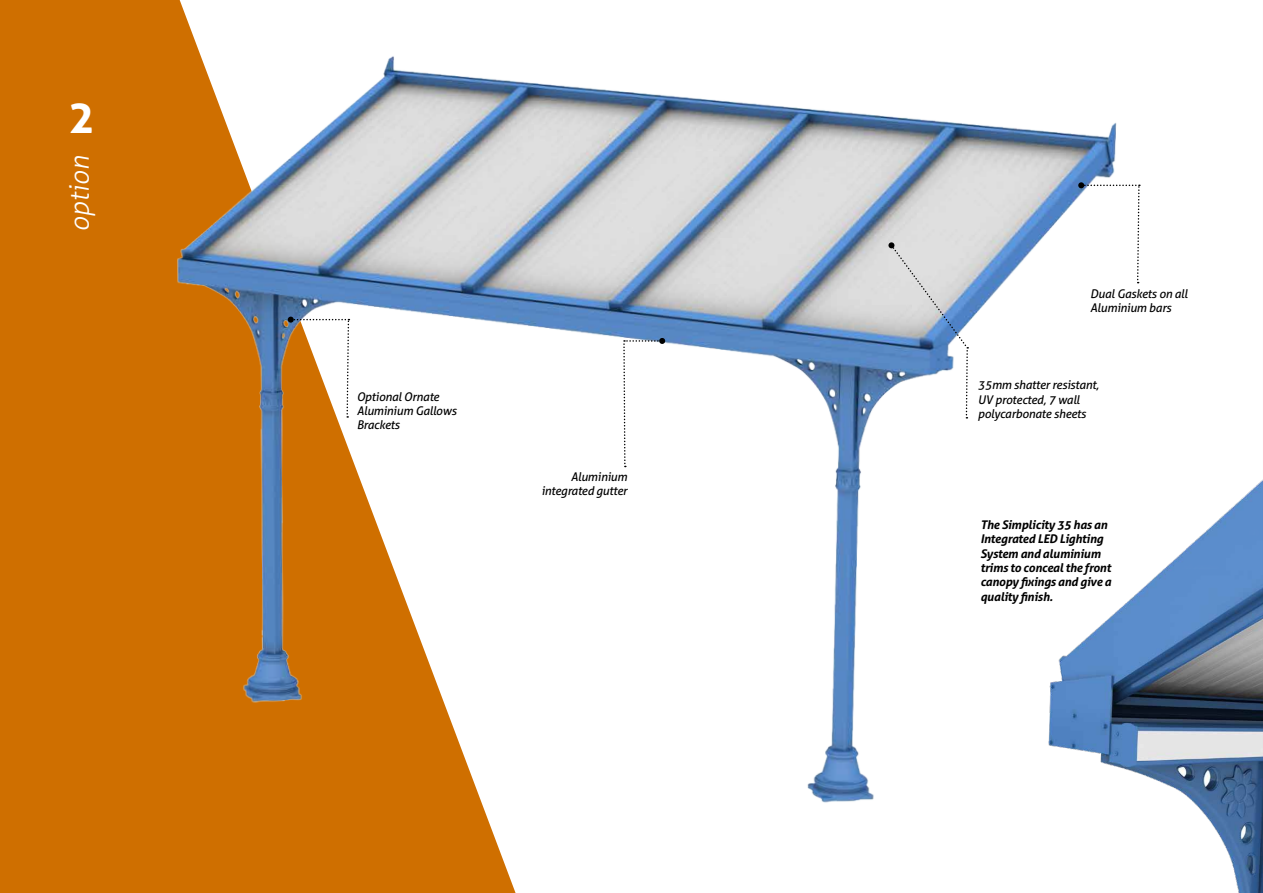
<style>
.page{position:relative;width:1263px;height:893px;background:#fff}
.page>*{position:absolute;margin:0;border:0;box-sizing:border-box;transform-origin:0 0}
.t1{font:700 45px "Aller";color:#fff}
.t2{font:italic 300 27px "Aller";color:#fff}
.t3{font:italic 12px/14.4px "Aller";letter-spacing:-.02em;color:#000}
.t4{font:italic 700 12px/14.4px "Aller";letter-spacing:-.02em;color:#000}
</style>
<div class="page">
<img style="left:1158px;top:480px;width:104px;height:413px">
<svg style="left:1262px;top:479px;width:1px;height:414px"></svg>
<img style="left:9px;top:0;width:1149px;height:893px">
<svg style="left:288px;top:317px;width:62px;height:101px"></svg>
<svg style="left:888px;top:242px;width:81px;height:177px"></svg>
<svg style="left:622px;top:338px;width:43px;height:129px"></svg>
<svg style="left:1078px;top:182px;width:62px;height:101px"></svg>
<h1 class="t1" style="left:68px;top:90px;width:28px">2</h1>
<h2 class="t2" style="left:63px;top:232px;width:78px;rotate:-90deg">option</h2>
<p class="t3" style="left:1090px;top:286px;width:99px">Dual Gaskets on all<br>Aluminium bars</p>
<p class="t3" style="left:357px;top:389px;width:101px">Optional Ornate<br>Aluminium Gallows<br>Brackets</p>
<p class="t3" style="left:978px;top:378px;width:123px">35mm shatter resistant,<br>UV protected, 7 wall polycarbonate sheets</p>
<p class="t3" style="left:541px;top:469px;width:87px;text-align:right">Aluminium integrated gutter</p>
<p class="t4" style="left:980px;top:517px;width:132px">The Simplicity 35 has an<br>Integrated LED Lighting<br>System and aluminium trims to conceal the front canopy fixings and give a quality finish.</p>
</div>
